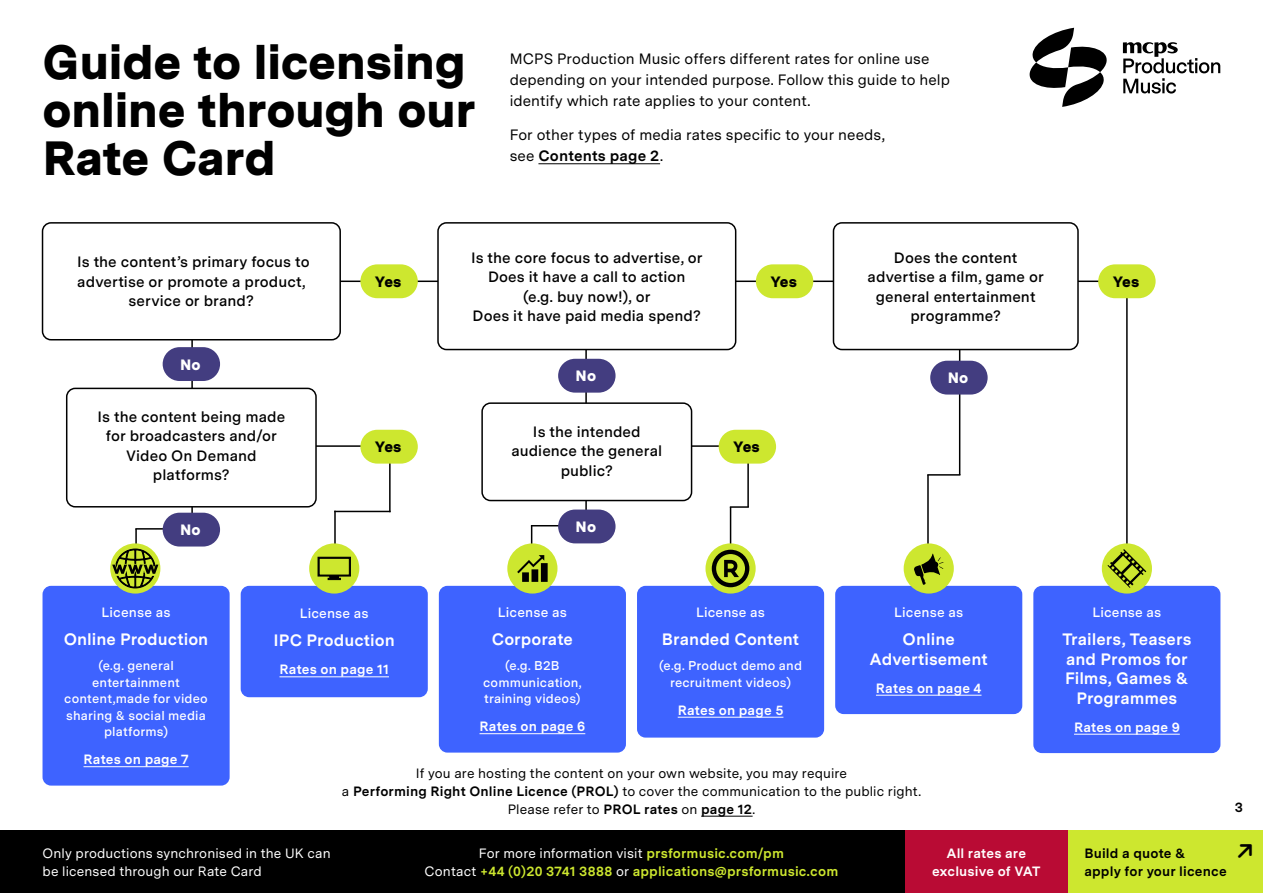
<style>
.page{position:relative;width:1263px;height:893px;background:#fff}
.page>*{position:absolute;margin:0;border:0;box-sizing:border-box;transform-origin:0 0}
.t1{font:900 48px/48px "Messina Sans";letter-spacing:-.01em;color:#000}
.t2{font:700 16.5px/19.5px "Messina Sans";color:#fff;text-align:center}
.t3{font:600 15px/19.5px "Messina Sans";letter-spacing:.005em;color:#000;text-align:center}
.t4{font:15px/21px "Messina Sans";letter-spacing:.005em;color:#000}
.t5{font:900 15px "Messina Sans";letter-spacing:-.03em;color:#000}
.t6{font:900 15px "Messina Sans";letter-spacing:.01em;color:#fff}
.t7{font:13.5px/18px "Messina Sans";letter-spacing:.005em;color:#000;text-align:center}
.t8{font:700 13.5px/18px "Messina Sans";letter-spacing:.01em;color:#fff;text-align:center}
.t9{font:700 13.5px/18px "Messina Sans";letter-spacing:.01em;color:#cde72f;text-align:center}
.t10{font:13.5px/18px "Messina Sans";letter-spacing:.01em;color:#fff}
.t11{font:600 13.5px "Messina Sans";letter-spacing:.01em;color:#fff}
.t12{font:700 13.5px/18px "Messina Sans";letter-spacing:.01em;color:#000}
.t13{font:600 12.75px/16.5px "Messina Sans";letter-spacing:.01em;color:#fff;text-align:center}
.s1{font-weight:700}
.s2{font-weight:400;color:#fff}
</style>
<div class="page">
<div style="left:0;top:831px;width:905px;height:62px;background:#000"></div>
<div style="left:1067px;top:831px;width:196px;height:62px;background:#cde72f"></div>
<div style="left:905px;top:831px;width:162px;height:62px;background:#b90b34"></div>
<svg style="left:1123px;top:42px;width:97px;height:52px"></svg>
<svg style="left:1029px;top:28px;width:78px;height:79px"></svg>
<hr style="left:334px;top:281px;width:121px;height:1px;background:#000">
<hr style="left:268px;top:445px;width:121px;height:2px;background:#000">
<hr style="left:135px;top:528px;width:74px;height:2px;background:#000">
<hr style="left:334px;top:511px;width:57px;height:1px;background:#000">
<hr style="left:531px;top:525px;width:66px;height:1px;background:#000">
<svg style="left:730px;top:506px;width:19px;height:2px"></svg>
<hr style="left:927px;top:474px;width:33px;height:2px;background:#000">
<hr style="left:637px;top:445px;width:121px;height:2px;background:#000">
<hr style="left:718px;top:281px;width:121px;height:1px;background:#000">
<hr style="left:1017px;top:281px;width:121px;height:1px;background:#000">
<hr style="left:1126px;top:288px;width:2px;height:282px;background:#000">
<hr style="left:959px;top:288px;width:1px;height:187px;background:#000">
<hr style="left:747px;top:442px;width:2px;height:65px;background:#000">
<hr style="left:389px;top:442px;width:2px;height:70px;background:#000">
<hr style="left:334px;top:511px;width:2px;height:71px;background:#000">
<hr style="left:135px;top:529px;width:2px;height:71px;background:#000">
<hr style="left:585px;top:288px;width:2px;height:238px;background:#000">
<hr style="left:531px;top:526px;width:1px;height:71px;background:#000">
<hr style="left:730px;top:507px;width:1px;height:72px;background:#000">
<hr style="left:927px;top:475px;width:2px;height:71px;background:#000">
<hr style="left:191px;top:288px;width:2px;height:242px;background:#000">
<hr style="left:538px;top:163px;width:122px;height:1px;background:#000">
<hr style="left:701px;top:816px;width:52px;height:1px;background:#000">
<div style="left:43px;top:223px;width:297px;height:117px;background:#fff;border-radius:9px"></div>
<div style="left:42px;top:222px;width:299px;height:118px;border:2px solid #000;border-radius:9px"></div>
<div style="left:1098px;top:264px;width:57px;height:34px;background:#cde72f;border-radius:17px"></div>
<div style="left:756px;top:264px;width:57px;height:34px;background:#cde72f;border-radius:17px"></div>
<div style="left:360px;top:264px;width:58px;height:34px;background:#cde72f;border-radius:17px"></div>
<div style="left:360px;top:430px;width:58px;height:34px;background:#cde72f;border-radius:17px"></div>
<div style="left:719px;top:430px;width:57px;height:34px;background:#cde72f;border-radius:17px"></div>
<div style="left:163px;top:347px;width:57px;height:34px;background:#433d80;border-radius:17px"></div>
<div style="left:163px;top:513px;width:57px;height:33px;background:#433d80;border-radius:17px"></div>
<div style="left:558px;top:510px;width:57px;height:33px;background:#433d80;border-radius:17px"></div>
<div style="left:558px;top:359px;width:57px;height:34px;background:#433d80;border-radius:17px"></div>
<div style="left:930px;top:361px;width:58px;height:34px;background:#433d80;border-radius:17px"></div>
<div style="left:67px;top:388px;width:249px;height:119px;background:#fff;border-radius:9px"></div>
<div style="left:66px;top:388px;width:251px;height:119px;border:2px solid #000;border-radius:9px"></div>
<div style="left:241px;top:586px;width:187px;height:111px;background:#3e63ff;border-radius:9px"></div>
<hr style="left:279px;top:676px;width:110px;height:1px;background:#fff">
<div style="left:43px;top:586px;width:187px;height:200px;background:#3e63ff;border-radius:9px"></div>
<hr style="left:84px;top:766px;width:105px;height:1px;background:#fff">
<div style="left:637px;top:586px;width:187px;height:152px;background:#3e63ff;border-radius:9px"></div>
<hr style="left:678px;top:717px;width:105px;height:1px;background:#fff">
<div style="left:439px;top:586px;width:187px;height:167px;background:#3e63ff;border-radius:9px"></div>
<hr style="left:479px;top:733px;width:106px;height:1px;background:#fff">
<div style="left:1033px;top:586px;width:187px;height:167px;background:#3e63ff;border-radius:9px"></div>
<hr style="left:1074px;top:734px;width:106px;height:1px;background:#fff">
<div style="left:835px;top:586px;width:187px;height:128px;background:#3e63ff;border-radius:9px"></div>
<hr style="left:876px;top:695px;width:105px;height:1px;background:#fff">
<div style="left:482px;top:403px;width:209px;height:97px;background:#fff;border-radius:9px"></div>
<div style="left:481px;top:402px;width:211px;height:99px;border:2px solid #000;border-radius:9px"></div>
<div style="left:833px;top:223px;width:245px;height:127px;background:#fff;border-radius:9px"></div>
<div style="left:833px;top:222px;width:246px;height:128px;border:2px solid #000;border-radius:9px"></div>
<div style="left:438px;top:223px;width:298px;height:127px;background:#fff;border-radius:9px"></div>
<div style="left:437px;top:222px;width:299px;height:128px;border:2px solid #000;border-radius:9px"></div>
<svg style="left:110px;top:543px;width:50px;height:51px"></svg>
<svg style="left:112px;top:549px;width:46px;height:39px;background:#808f2a"></svg>
<div style="left:309px;top:543px;width:50px;height:51px;background:#cde72f;border-radius:50%"></div>
<svg style="left:317px;top:556px;width:34px;height:24px"></svg>
<div style="left:507px;top:543px;width:50px;height:51px;background:#cde72f;border-radius:50%"></div>
<svg style="left:517px;top:555px;width:31px;height:27px"></svg>
<svg style="left:705px;top:543px;width:51px;height:51px"></svg>
<svg style="left:712px;top:550px;width:37px;height:37px"></svg>
<div style="left:904px;top:543px;width:50px;height:51px;background:#cde72f;border-radius:50%"></div>
<svg style="left:914px;top:553px;width:29px;height:32px"></svg>
<div style="left:1102px;top:543px;width:50px;height:51px;background:#cde72f;border-radius:50%"></div>
<svg style="left:1107px;top:549px;width:39px;height:39px"></svg>
<h1 class="t1" style="left:43px;top:36px;width:435px">Guide to licensing online through our<br>Rate Card</h1>
<p class="t4" style="left:510px;top:48px;width:442px">MCPS Production Music offers different rates for online use depending on your intended purpose. Follow this guide to help identify which rate applies to your content.</p>
<p class="t4" style="left:510px;top:124px;width:377px">For other types of media rates specific to your needs, see <span class="s1">Contents page 2</span>.</p>
<p class="t3" style="left:77px;top:252px;width:234px">Is the content’s primary focus to advertise or promote a product, service or brand?</p>
<p class="t6" style="left:180px;top:353px;width:22px">No</p>
<p class="t3" style="left:97px;top:406px;width:189px">Is the content being made for broadcasters and/or<br>Video On Demand platforms?</p>
<p class="t3" style="left:471px;top:247px;width:233px">Is the core focus to advertise, or<br>Does it have a call to action<br>(e.g. buy now!), or<br>Does it have paid media spend?</p>
<p class="t3" style="left:868px;top:247px;width:178px">Does the content advertise a film, game or general entertainment programme?</p>
<p class="t5" style="left:375px;top:270px;width:28px">Yes</p>
<p class="t5" style="left:770px;top:270px;width:28px">Yes</p>
<p class="t5" style="left:1113px;top:270px;width:28px">Yes</p>
<p class="t6" style="left:576px;top:365px;width:22px">No</p>
<p class="t6" style="left:948px;top:367px;width:22px">No</p>
<p class="t3" style="left:511px;top:421px;width:152px">Is the intended audience the general public?</p>
<p class="t5" style="left:375px;top:436px;width:28px">Yes</p>
<p class="t5" style="left:733px;top:436px;width:28px">Yes</p>
<p class="t6" style="left:180px;top:519px;width:22px">No</p>
<p class="t6" style="left:576px;top:516px;width:22px">No</p>
<p class="t11" style="left:102px;top:602px;width:70px">License as</p>
<p class="t2" style="left:64px;top:629px;width:146px">Online Production</p>
<p class="t13" style="left:64px;top:657px;width:145px">(e.g. general entertainment content,made for video sharing &amp; social media platforms)</p>
<p class="t8" style="left:84px;top:750px;width:107px">Rates on page 7</p>
<p class="t11" style="left:300px;top:604px;width:70px">License as</p>
<p class="t2" style="left:274px;top:630px;width:123px">IPC Production</p>
<p class="t8" style="left:279px;top:660px;width:111px">Rates on page 11</p>
<p class="t11" style="left:498px;top:602px;width:70px">License as</p>
<p class="t2" style="left:492px;top:629px;width:83px">Corporate</p>
<p class="t13" style="left:483px;top:657px;width:100px">(e.g. B2B communication, training videos)</p>
<p class="t8" style="left:479px;top:717px;width:107px">Rates on page 6</p>
<p class="t11" style="left:696px;top:602px;width:70px">License as</p>
<p class="t2" style="left:662px;top:629px;width:139px">Branded Content</p>
<p class="t13" style="left:659px;top:657px;width:144px">(e.g. Product demo and recruitment videos)</p>
<p class="t8" style="left:678px;top:700px;width:107px">Rates on page 5</p>
<p class="t11" style="left:894px;top:602px;width:70px">License as</p>
<p class="t2" style="left:870px;top:629px;width:120px">Online<br>Advertisement</p>
<p class="t8" style="left:876px;top:678px;width:107px">Rates on page 4</p>
<p class="t7" style="left:342px;top:764px;width:580px">If you are hosting the content on your own website, you may require<br>a <span class="s1">Performing Right Online Licence (PROL)</span> to cover the communication to the public right.<br>Please refer to <span class="s1">PROL rates</span> on <span class="s1">page 12</span>.</p>
<p class="t11" style="left:1092px;top:602px;width:70px">License as</p>
<p class="t2" style="left:1062px;top:629px;width:131px">Trailers, Teasers and Promos for<br>Films, Games &amp;<br>Programmes</p>
<p class="t8" style="left:1074px;top:717px;width:107px">Rates on page 9</p>
<p class="t12" style="left:1235px;top:797px;width:10px">3</p>
<p class="t9" style="left:425px;top:843px;width:415px"><span class="s2">For more information visit</span> prsformusic.com/pm<br><span class="s2">Contact</span> +44 (0)20 3741 3888 <span class="s2">or</span> applications@prsformusic.com</p>
<p class="t10" style="left:43px;top:844px;width:290px">Only productions synchronised in the UK can be licensed through our Rate Card</p>
<p class="t12" style="left:1084px;top:843px;width:144px">Build a quote &amp;<br>apply for your licence</p>
<p class="t8" style="left:932px;top:843px;width:110px">All rates are exclusive of VAT</p>
</div>
